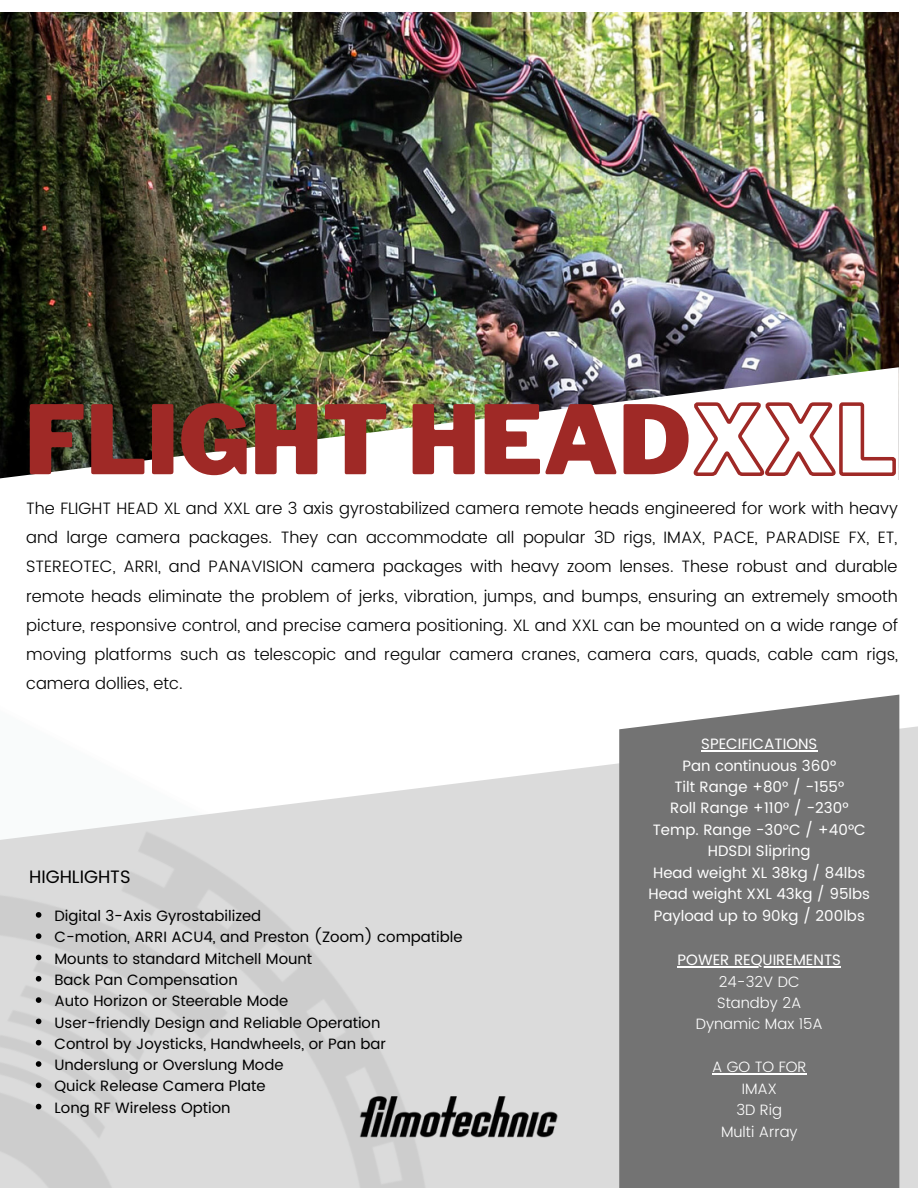
<style>
.page{position:relative;width:918px;height:1188px;background:#fff}
.page>*{position:absolute;margin:0;border:0;box-sizing:border-box;transform-origin:0 0}
.t1{font:900 94.5px "Libre Franklin";color:#9f2926}
.t2{font:18px "Poppins";color:#000}
.t3{font:300 16.5px/29.2px "Poppins";color:#000;text-align:justify}
.t4{font:15px "Poppins";color:#000}
.t5{font:15px "Poppins";color:#fff}
.t6{font:300 15px "Poppins";color:#fff}
.s1{color:rgb(0 0 0/0)}
</style>
<div class="page">
<svg style="left:0;top:726px;width:918px;height:462px;fill:#dbdbdb"></svg>
<img style="left:0;top:13px;width:898px;height:354px">
<img style="left:0;top:367px;width:899px;height:113px">
<div style="left:619px;top:695px;width:280px;height:493px;background:#737373"></div>
<svg style="left:36px;top:912px;width:5px;height:6px"></svg>
<svg style="left:36px;top:933px;width:5px;height:6px"></svg>
<svg style="left:36px;top:955px;width:5px;height:5px"></svg>
<svg style="left:36px;top:976px;width:5px;height:6px"></svg>
<svg style="left:36px;top:997px;width:5px;height:6px"></svg>
<svg style="left:36px;top:1019px;width:5px;height:5px"></svg>
<svg style="left:36px;top:1040px;width:5px;height:5px"></svg>
<svg style="left:36px;top:1061px;width:5px;height:6px"></svg>
<svg style="left:36px;top:1083px;width:5px;height:5px"></svg>
<svg style="left:36px;top:1104px;width:5px;height:5px"></svg>
<img style="left:359px;top:1096px;width:199px;height:42px">
<hr style="left:701px;top:750px;width:116px;height:2px;background:#fff">
<hr style="left:678px;top:966px;width:163px;height:2px;background:#fff">
<hr style="left:712px;top:1073px;width:95px;height:1px;background:#fff">
<svg style="left:691px;top:399px;width:207px;height:80px"></svg>
<p class="t1" style="left:25px;top:383px;width:873px">FLIGHT HEAD<span class="s1">XXL</span></p>
<p class="t3" style="left:26px;top:494px;width:874px">The FLIGHT HEAD XL and XXL are 3 axis gyrostabilized camera remote heads engineered for work with heavy and large camera packages. They can accommodate all popular 3D rigs, IMAX, PACE, PARADISE FX, ET, STEREOTEC, ARRI, and PANAVISION camera packages with heavy zoom lenses. These robust and durable remote heads eliminate the problem of jerks, vibration, jumps, and bumps, ensuring an extremely smooth picture, responsive control, and precise camera positioning. XL and XXL can be mounted on a wide range of moving platforms such as telescopic and regular camera cranes, camera cars, quads, cable cam rigs, camera dollies, etc.</p>
<p class="t2" style="left:29px;top:866px;width:103px">HIGHLIGHTS</p>
<p class="t4" style="left:54px;top:907px;width:208px">Digital 3-Axis Gyrostabilized</p>
<p class="t4" style="left:54px;top:928px;width:410px">C-motion, ARRI ACU4, and Preston (Zoom) compatible</p>
<p class="t4" style="left:54px;top:950px;width:259px">Mounts to standard Mitchell Mount</p>
<p class="t4" style="left:54px;top:971px;width:185px">Back Pan Compensation</p>
<p class="t4" style="left:54px;top:992px;width:235px">Auto Horizon or Steerable Mode</p>
<p class="t4" style="left:54px;top:1014px;width:327px">User-friendly Design and Reliable Operation</p>
<p class="t4" style="left:54px;top:1035px;width:333px">Control by Joysticks, Handwheels, or Pan bar</p>
<p class="t4" style="left:54px;top:1056px;width:230px">Underslung or Overslung Mode</p>
<p class="t4" style="left:54px;top:1078px;width:213px">Quick Release Camera Plate</p>
<p class="t4" style="left:54px;top:1099px;width:178px">Long RF Wireless Option</p>
<p class="t5" style="left:701px;top:735px;width:118px">SPECIFICATIONS</p>
<p class="t5" style="left:682px;top:757px;width:155px">Pan continuous 360°</p>
<p class="t5" style="left:674px;top:778px;width:171px">Tilt Range +80° / -155°</p>
<p class="t5" style="left:670px;top:799px;width:180px">Roll Range +110° / -230°</p>
<p class="t5" style="left:653px;top:821px;width:215px">Temp. Range -30°C / +40°C</p>
<p class="t5" style="left:708px;top:842px;width:104px">HDSDI Slipring</p>
<p class="t5" style="left:653px;top:864px;width:214px">Head weight XL 38kg / 84lbs</p>
<p class="t5" style="left:648px;top:885px;width:223px">Head weight XXL 43kg / 95lbs</p>
<p class="t5" style="left:654px;top:907px;width:213px">Payload up to 90kg / 200lbs</p>
<p class="t5" style="left:678px;top:951px;width:165px">POWER REQUIREMENTS</p>
<p class="t6" style="left:719px;top:973px;width:82px">24-32V DC</p>
<p class="t6" style="left:717px;top:994px;width:86px">Standby 2A</p>
<p class="t6" style="left:696px;top:1015px;width:129px">Dynamic Max 15A</p>
<p class="t6" style="left:712px;top:1058px;width:96px">A GO TO FOR</p>
<p class="t6" style="left:742px;top:1080px;width:37px">IMAX</p>
<p class="t6" style="left:736px;top:1101px;width:47px">3D Rig</p>
<p class="t6" style="left:721px;top:1123px;width:78px">Multi Array</p>
</div>
